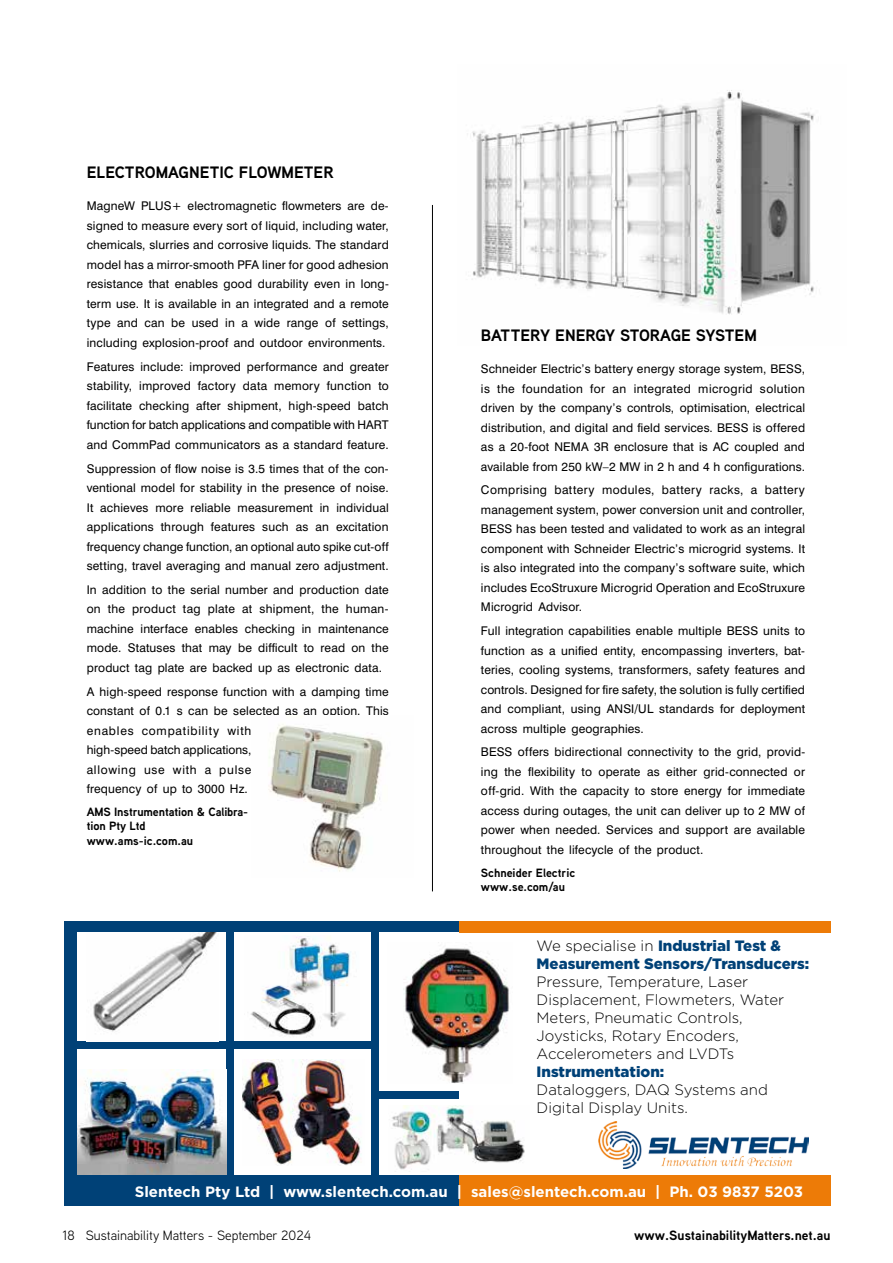
<style>
.page{position:relative;width:893px;height:1263px;background:#fff}
.page>*{position:absolute;margin:0;border:0;box-sizing:border-box;transform-origin:0 0}
.t1{font:700 16.5px "Aaux Next";color:#000}
.t2{font:300 15px/18px "Gotham";color:#000}
.t3{font:900 15px/18px "Gotham";color:#004177}
.t4{font:700 15px "Gotham";color:#fff}
.t5{font:13.5px "Aaux Next";color:#000}
.t6{font:700 13.5px "Aaux Next";color:#000}
.t7{font:12px/19.5px "Swiss 721 BT";letter-spacing:.015em;color:#000;text-align:justify}
.t8{font:700 12px/14.4px "Aaux Next";letter-spacing:-.01em;color:#000}
.s1{font-weight:300;color:#000}
</style>
<div class="page">
<img style="left:472px;top:90px;width:342px;height:225px">
<img style="left:268px;top:724px;width:116px;height:148px">
<hr style="left:432px;top:205px;width:1px;height:686px;background:#000">
<div style="left:459px;top:1175px;width:371px;height:31px;background:#ed7b07"></div>
<div style="left:65px;top:921px;width:394px;height:285px;background:#004177"></div>
<img style="left:598px;top:1122px;width:211px;height:46px">
<div style="left:379px;top:932px;width:149px;height:159px;background:#fff"></div>
<div style="left:379px;top:1099px;width:149px;height:76px;background:#fff"></div>
<div style="left:459px;top:921px;width:371px;height:11px;background:#ed7b07"></div>
<div style="left:77px;top:932px;width:149px;height:109px;background:#fff"></div>
<img style="left:93px;top:932px;width:124px;height:100px">
<div style="left:77px;top:1049px;width:149px;height:126px;background:#fff"></div>
<img style="left:77px;top:1069px;width:149px;height:106px">
<img style="left:392px;top:1105px;width:133px;height:67px">
<div style="left:235px;top:1049px;width:136px;height:126px;background:#fff"></div>
<div style="left:235px;top:932px;width:136px;height:109px;background:#fff"></div>
<img style="left:250px;top:936px;width:101px;height:100px">
<img style="left:242px;top:1059px;width:120px;height:106px">
<img style="left:403px;top:942px;width:107px;height:141px">
<h1 class="t1" style="left:87px;top:161px;width:248px">ELECTROMAGNETIC FLOWMETER</h1>
<p class="t7" style="left:87px;top:196px;width:304px">MagneW PLUS+ electromagnetic flowmeters are de&shy;signed to measure every sort of liquid, including water, chemicals, slurries and corrosive liquids. The standard model has a mirror-smooth PFA liner for good adhesion resistance that enables good durability even in long&shy;term use. It is available in an integrated and a remote type and can be used in a wide range of settings, including explosion-proof and outdoor environments.</p>
<p class="t7" style="left:87px;top:357px;width:304px">Features include: improved performance and greater stability, improved factory data memory function to facilitate checking after shipment, high-speed batch function for batch applications and compatible with HART and CommPad communicators as a standard feature.</p>
<p class="t7" style="left:87px;top:458px;width:304px">Suppression of flow noise is 3.5 times that of the con&shy;ventional model for stability in the presence of noise.<br>It achieves more reliable measurement in individual applications through features such as an excitation frequency change function, an optional auto spike cut-off setting, travel averaging and manual zero adjustment.</p>
<p class="t7" style="left:87px;top:580px;width:304px">In addition to the serial number and production date on the product tag plate at shipment, the human&shy;machine interface enables checking in maintenance mode. Statuses that may be difficult to read on the product tag plate are backed up as electronic data.</p>
<p class="t7" style="left:87px;top:681px;width:304px;text-align:left">A high-speed response function with a damping time constant of 0.1 s can be selected as an option. This enables compatibility with<br>high-speed batch applications,<br>allowing use with a pulse<br>frequency of up to 3000 Hz.</p>
<p class="t8" style="left:87px;top:804px;width:163px">AMS Instrumentation &amp; Calibra&shy;tion Pty Ltd www.ams-ic.com.au</p>
<h1 class="t1" style="left:481px;top:323px;width:277px">BATTERY ENERGY STORAGE SYSTEM</h1>
<p class="t7" style="left:481px;top:359px;width:326px">Schneider Electric’s battery energy storage system, BESS, is the foundation for an integrated microgrid solution driven by the company’s controls, optimisation, electrical distribution, and digital and field services. BESS is offered as a 20-foot NEMA 3R enclosure that is AC coupled and available from 250 kW–2 MW in 2 h and 4 h configurations.</p>
<p class="t7" style="left:481px;top:480px;width:326px">Comprising battery modules, battery racks, a battery management system, power conversion unit and controller, BESS has been tested and validated to work as an integral component with Schneider Electric’s microgrid systems. It is also integrated into the company’s software suite, which includes EcoStruxure Microgrid Operation and EcoStruxure Microgrid Advisor.</p>
<p class="t7" style="left:481px;top:621px;width:326px">Full integration capabilities enable multiple BESS units to function as a unified entity, encompassing inverters, bat&shy;teries, cooling systems, transformers, safety features and controls. Designed for fire safety, the solution is fully certified and compliant, using ANSI/UL standards for deployment across multiple geographies.</p>
<p class="t7" style="left:481px;top:742px;width:326px">BESS offers bidirectional connectivity to the grid, provid&shy;ing the flexibility to operate as either grid-connected or off-grid. With the capacity to store energy for immediate access during outages, the unit can deliver up to 2 MW of power when needed. Services and support are available throughout the lifecycle of the product.</p>
<p class="t8" style="left:481px;top:865px;width:96px">Schneider Electric www.se.com/au</p>
<p class="t3" style="left:537px;top:936px;width:274px"><span class="s1">We specialise in</span> Industrial Test &amp;<br>Measurement Sensors/Transducers:</p>
<p class="t2" style="left:537px;top:972px;width:249px">Pressure, Temperature, Laser<br>Displacement, Flowmeters, Water<br>Meters, Pneumatic Controls,<br>Joysticks, Rotary Encoders,<br>Accelerometers and LVDTs</p>
<p class="t3" style="left:537px;top:1062px;width:129px">Instrumentation:</p>
<p class="t2" style="left:537px;top:1080px;width:233px">Dataloggers, DAQ Systems and<br>Digital Display Units.</p>
<p class="t4" style="left:135px;top:1182px;width:670px">Slentech Pty Ltd | www.slentech.com.au | sales@slentech.com.au | Ph. 03 9837 5203</p>
<p class="t5" style="left:63px;top:1226px;width:250px">18 Sustainability Matters - September 2024</p>
<p class="t6" style="left:634px;top:1225px;width:198px">www.SustainabilityMatters.net.au</p>
</div>
